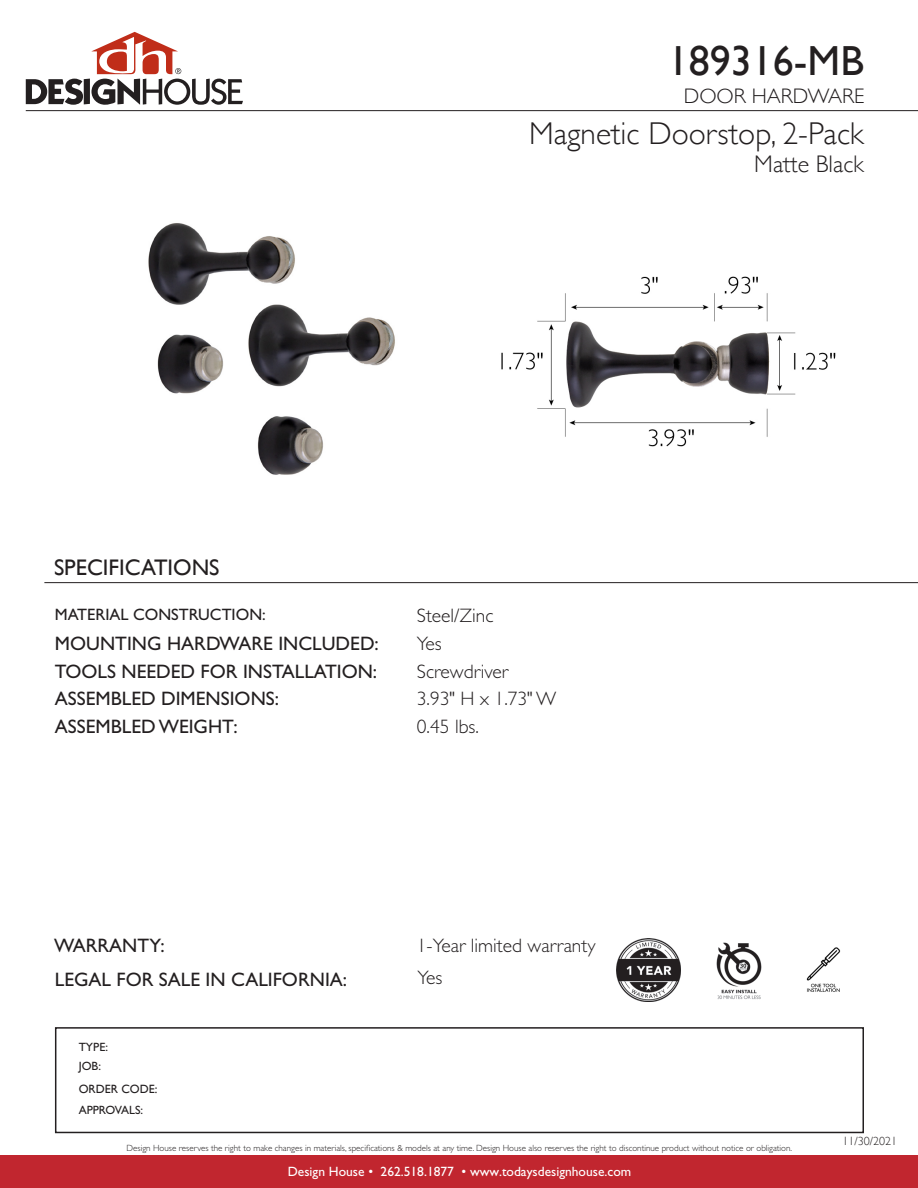
<style>
.page{position:relative;width:918px;height:1188px;background:#fff}
.page>*{position:absolute;margin:0;border:0;box-sizing:border-box;transform-origin:0 0}
.t1{font:42px "Gill Sans";color:#231f20}
.t2{font:300 31.5px "Gill Sans";color:#231f20}
.t3{font:300 24px "Gill Sans";color:#231f20}
.t4{font:22.5px "Gill Sans";color:#231f20}
.t5{font:300 21px "Gill Sans";color:#231f20}
.t6{font:19.5px "Gill Sans Std";color:#231f20}
.t7{font:300 19.5px "Gill Sans Std";color:#231f20}
.t8{font:16.5px "Gill Sans Std";color:#231f20}
.t9{font:13.5px "Gill Sans Std";color:#fff}
.t10{font:12px "Gill Sans Std";color:#231f20}
.t11{font:300 12px "Gill Sans";color:#231f20}
.t12{font:12px "Gill Sans";color:#231f20}
.t13{font:300 9px "Gill Sans Std";color:#231f20}
</style>
<div class="page">
<div style="left:0;top:1156px;width:918px;height:32px;background:#c1262f"></div>
<svg style="left:26px;top:32px;width:217px;height:73px"></svg>
<hr style="left:26px;top:110px;width:892px;height:1px;background:#231f20">
<img style="left:148px;top:223px;width:247px;height:252px">
<img style="left:501px;top:276px;width:335px;height:171px">
<img style="left:617px;top:939px;width:63px;height:63px">
<div style="left:55px;top:1027px;width:809px;height:106px;border:2px solid #231f20"></div>
<hr style="left:44px;top:582px;width:874px;height:1px;background:#231f20">
<img style="left:716px;top:942px;width:46px;height:57px">
<img style="left:806px;top:947px;width:35px;height:45px">
<p class="t1" style="left:668px;top:36px;width:198px">189316-MB</p>
<p class="t5" style="left:684px;top:79px;width:182px">DOOR HARDWARE</p>
<p class="t2" style="left:529px;top:108px;width:336px">Magnetic Doorstop, 2-Pack</p>
<p class="t3" style="left:754px;top:146px;width:111px">Matte Black</p>
<p class="t4" style="left:54px;top:554px;width:167px">SPECIFICATIONS</p>
<p class="t8" style="left:55px;top:605px;width:212px">MATERIAL CONSTRUCTION:</p>
<p class="t7" style="left:417px;top:605px;width:78px">Steel/Zinc</p>
<p class="t6" style="left:55px;top:632px;width:325px">MOUNTING HARDWARE INCLUDED:</p>
<p class="t7" style="left:417px;top:632px;width:26px">Yes</p>
<p class="t6" style="left:55px;top:660px;width:324px">TOOLS NEEDED FOR INSTALLATION:</p>
<p class="t7" style="left:417px;top:660px;width:93px">Screwdriver</p>
<p class="t6" style="left:55px;top:687px;width:226px">ASSEMBLED DIMENSIONS:</p>
<p class="t7" style="left:417px;top:688px;width:141px">3.93" H x 1.73" W</p>
<p class="t6" style="left:55px;top:715px;width:184px">ASSEMBLED WEIGHT:</p>
<p class="t7" style="left:417px;top:715px;width:64px">0.45 lbs.</p>
<p class="t6" style="left:54px;top:934px;width:112px">WARRANTY:</p>
<p class="t6" style="left:55px;top:968px;width:294px">LEGAL FOR SALE IN CALIFORNIA:</p>
<p class="t10" style="left:79px;top:1040px;width:31px">TYPE:</p>
<p class="t10" style="left:79px;top:1059px;width:24px">JOB:</p>
<p class="t12" style="left:79px;top:1082px;width:80px">ORDER CODE:</p>
<p class="t10" style="left:79px;top:1103px;width:66px">APPROVALS:</p>
<p class="t7" style="left:417px;top:934px;width:180px">1-Year limited warranty</p>
<p class="t7" style="left:418px;top:966px;width:26px">Yes</p>
<p class="t13" style="left:127px;top:1143px;width:667px">Design House reserves the right to make changes in materials, specifications &amp; models at any time. Design House also reserves the right to discontinue product without notice or obligation.</p>
<p class="t9" style="left:288px;top:1164px;width:345px">Design House • 262.518.1877 • www.todaysdesignhouse.com</p>
<p class="t11" style="left:843px;top:1132px;width:56px">11/30/2021</p>
</div>
